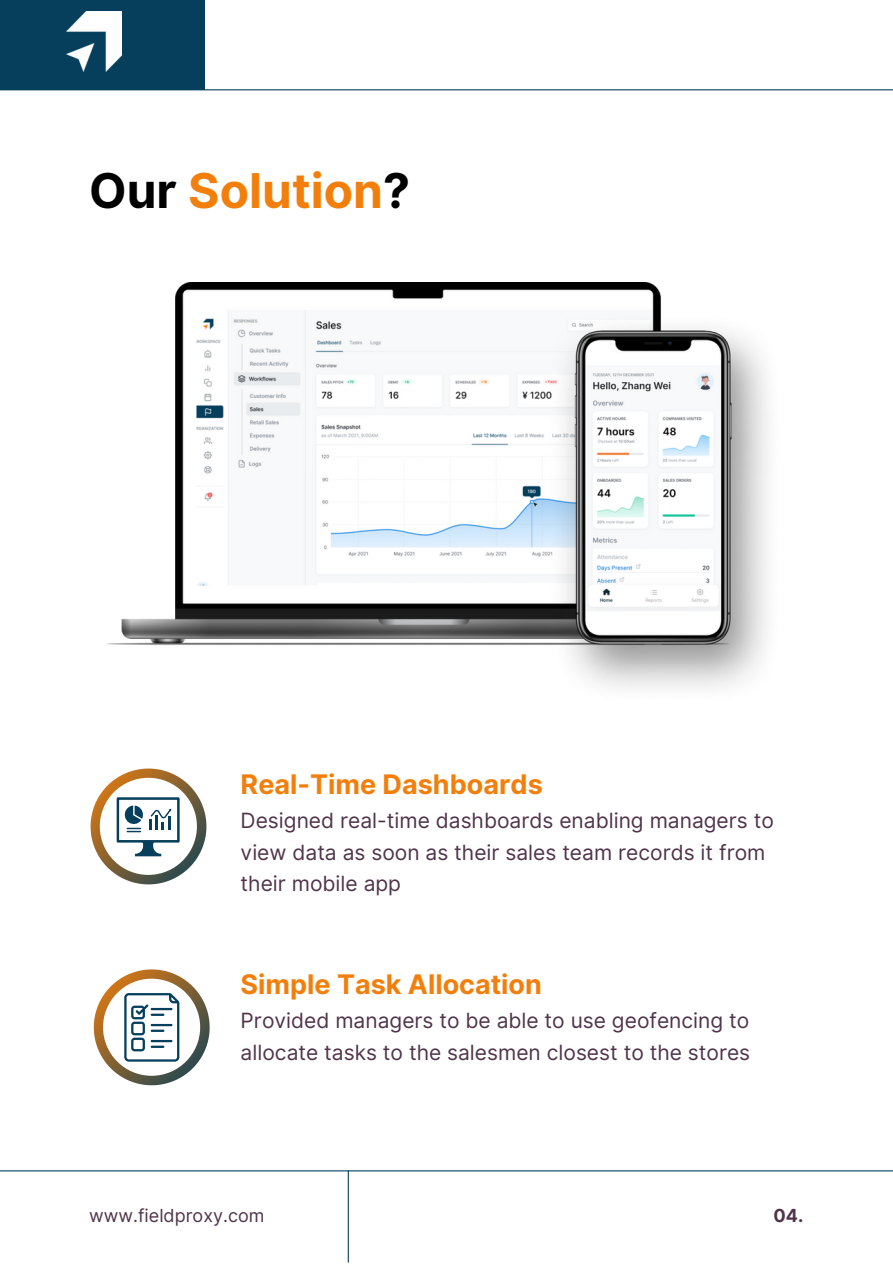
<style>
.page{position:relative;width:893px;height:1264px;background:#fff}
.page>*{position:absolute;margin:0;border:0;box-sizing:border-box;transform-origin:0 0}
.t1{font:700 48px "Inter";color:#f27f0c}
.t2{font:700 27px "Inter";color:#f27f0c}
.t3{font:21px/31.5px "Inter";color:#50344b}
.t4{font:18px "Inter";color:#50344b}
.t5{font:700 18px "Inter";color:#50344b}
.s1{color:#000}
</style>
<div class="page">
<hr style="left:0;top:1170px;width:892px;height:1px;background:#053f5c">
<hr style="left:0;top:89px;width:892px;height:1px;background:#053f5c">
<hr style="left:348px;top:1170px;width:1px;height:92px;background:#053f5c">
<div style="left:0;top:0;width:205px;height:90px;background:#053f5c"></div>
<img style="left:66px;top:12px;width:55px;height:59px">
<img style="left:107px;top:282px;width:661px;height:406px">
<svg style="left:91px;top:768px;width:115px;height:116px"></svg>
<svg style="left:94px;top:969px;width:116px;height:116px"></svg>
<h1 class="t1" style="left:89px;top:162px;width:322px"><span class="s1">Our</span> Solution<span class="s1">?</span></h1>
<p class="t2" style="left:241px;top:768px;width:304px">Real-Time Dashboards</p>
<p class="t3" style="left:241px;top:804px;width:534px">Designed real-time dashboards enabling managers to view data as soon as their sales team records it from their mobile app</p>
<p class="t2" style="left:241px;top:968px;width:303px">Simple Task Allocation</p>
<p class="t3" style="left:241px;top:1004px;width:511px">Provided managers to be able to use geofencing to allocate tasks to the salesmen closest to the stores</p>
<p class="t4" style="left:89px;top:1204px;width:177px">www.fieldproxy.com</p>
<p class="t5" style="left:773px;top:1204px;width:31px">04.</p>
</div>
